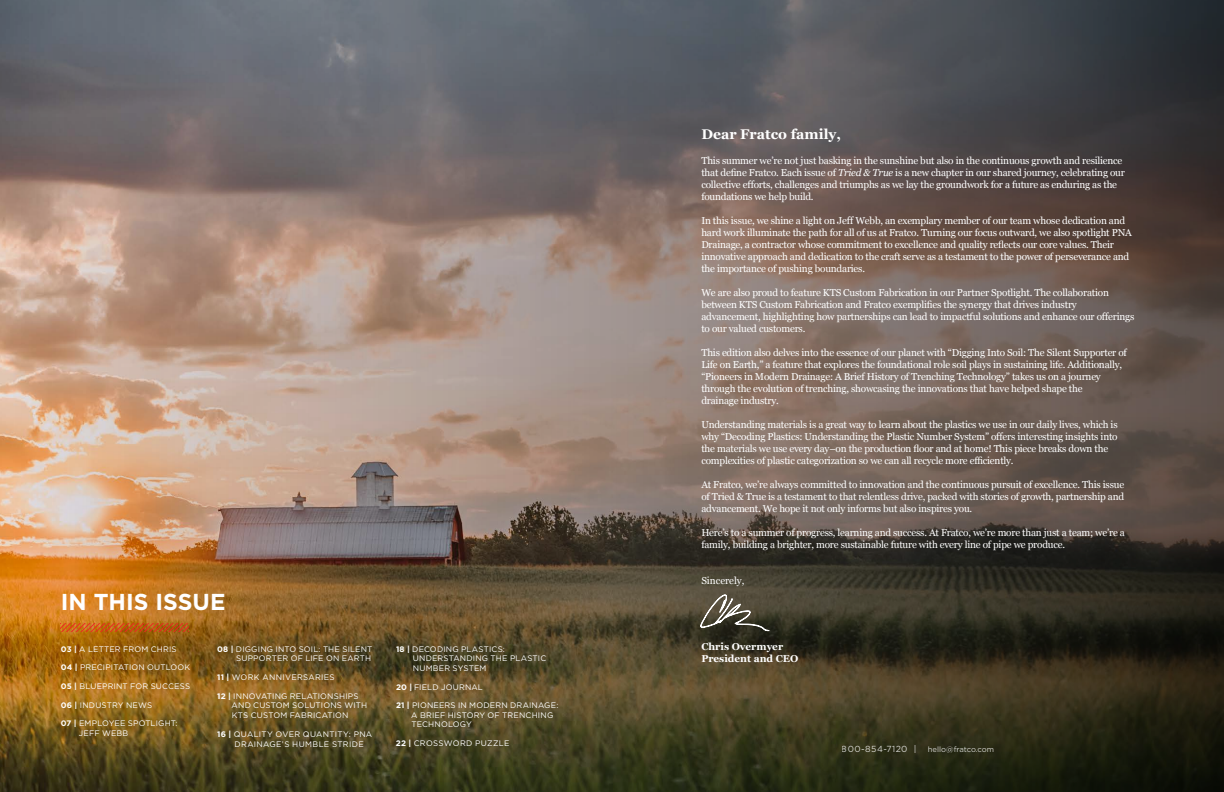
<style>
.page{position:relative;width:1224px;height:792px;background:#fff}
.page>*{position:absolute;margin:0;border:0;box-sizing:border-box;transform-origin:0 0}
.t1{font:700 23px "Gotham";color:#fff}
.t2{font:700 14px "Georgia";color:#fff}
.t3{font:10px/12px "Georgia";letter-spacing:-.02em;color:#fff}
.t4{font:700 10px "Georgia";color:#fff}
.t5{font:10px "Georgia";color:#fff}
.t6{font:8.8px "Gotham";letter-spacing:.05em;color:#fff}
.t7{font:8px/9.6px "Gotham";letter-spacing:.025em;color:#fff;text-align:right}
.t8{font:8px "Gotham";letter-spacing:.045em;color:#fff}
.t9{font:7.7px "Gotham";color:#fff}
.s1{font-weight:700}
.s2{font-style:italic}
</style>
<div class="page">
<img style="left:0;top:0;width:1224px;height:792px">
<svg style="left:61px;top:624px;width:128px;height:8px"></svg>
<svg style="left:700px;top:594px;width:70px;height:37px;background:#615d4e"></svg>
<p class="t1" style="left:61px;top:586px;width:166px">IN THIS ISSUE</p>
<p class="t7" style="left:61px;top:644px;width:117px"><span class="s1">03 |</span> A LETTER FROM CHRIS</p>
<p class="t7" style="left:61px;top:663px;width:131px"><span class="s1">04 |</span> PRECIPITATION OUTLOOK</p>
<p class="t7" style="left:61px;top:681px;width:131px"><span class="s1">05 |</span> BLUEPRINT FOR SUCCESS</p>
<p class="t7" style="left:61px;top:700px;width:93px"><span class="s1">06 |</span> INDUSTRY NEWS</p>
<p class="t7" style="left:61px;top:718px;width:118px"><span class="s1">07 |</span> EMPLOYEE SPOTLIGHT:</p>
<p class="t7" style="left:79px;top:728px;width:51px">JEFF WEBB</p>
<p class="t7" style="left:217px;top:644px;width:157px"><span class="s1">08 |</span> DIGGING INTO SOIL: THE SILENT<br>SUPPORTER OF LIFE ON EARTH</p>
<p class="t7" style="left:217px;top:672px;width:119px"><span class="s1">11 |</span> WORK ANNIVERSARIES</p>
<p class="t7" style="left:217px;top:691px;width:143px"><span class="s1">12 |</span> INNOVATING RELATIONSHIPS</p>
<p class="t7" style="left:232px;top:700px;width:137px">AND CUSTOM SOLUTIONS WITH</p>
<p class="t7" style="left:232px;top:710px;width:118px">KTS CUSTOM FABRICATION</p>
<p class="t7" style="left:217px;top:729px;width:157px"><span class="s1">16 |</span> QUALITY OVER QUANTITY: PNA</p>
<p class="t8" style="left:235px;top:739px;width:131px">DRAINAGE’S HUMBLE STRIDE</p>
<p class="t7" style="left:396px;top:644px;width:110px"><span class="s1">18 |</span> DECODING PLASTICS:</p>
<p class="t7" style="left:413px;top:654px;width:135px">UNDERSTANDING THE PLASTIC</p>
<p class="t7" style="left:413px;top:663px;width:75px">NUMBER SYSTEM</p>
<p class="t7" style="left:396px;top:682px;width:88px"><span class="s1">20 |</span> FIELD JOURNAL</p>
<p class="t7" style="left:396px;top:700px;width:164px"><span class="s1">21 |</span> PIONEERS IN MODERN DRAINAGE:</p>
<p class="t7" style="left:411px;top:710px;width:144px">A BRIEF HISTORY OF TRENCHING</p>
<p class="t7" style="left:411px;top:720px;width:62px">TECHNOLOGY</p>
<p class="t7" style="left:396px;top:738px;width:115px"><span class="s1">22 |</span> CROSSWORD PUZZLE</p>
<p class="t2" style="left:701px;top:124px;width:141px">Dear Fratco family,</p>
<p class="t3" style="left:701px;top:154px;width:425px">This summer we’re not just basking in the sunshine but also in the continuous growth and resilience that define Fratco. Each issue of <span class="s2">Tried &amp; True</span> is a new chapter in our shared journey, celebrating our collective efforts, challenges and triumphs as we lay the groundwork for a future as enduring as the foundations we help build.</p>
<p class="t3" style="left:701px;top:214px;width:432px">In this issue, we shine a light on Jeff Webb, an exemplary member of our team whose dedication and hard work illuminate the path for all of us at Fratco. Turning our focus outward, we also spotlight PNA Drainage, a contractor whose commitment to excellence and quality reflects our core values. Their innovative approach and dedication to the craft serve as a testament to the power of perseverance and the importance of pushing boundaries.</p>
<p class="t3" style="left:701px;top:286px;width:434px">We are also proud to feature KTS Custom Fabrication in our Partner Spotlight. The collaboration between KTS Custom Fabrication and Fratco exemplifies the synergy that drives industry advancement, highlighting how partnerships can lead to impactful solutions and enhance our offerings to our valued customers.</p>
<p class="t3" style="left:701px;top:346px;width:427px">This edition also delves into the essence of our planet with “Digging Into Soil: The Silent Supporter of Life on Earth,” a feature that explores the foundational role soil plays in sustaining life. Additionally, “Pioneers in Modern Drainage: A Brief History of Trenching Technology” takes us on a journey through the evolution of trenching, showcasing the innovations that have helped shape the</p>
<p class="t3" style="left:701px;top:394px;width:79px">drainage industry.</p>
<p class="t3" style="left:701px;top:418px;width:418px">Understanding materials is a great way to learn about the plastics we use in our daily lives, which is why “Decoding Plastics: Understanding the Plastic Number System” offers interesting insights into the materials we use every day–on the production floor and at home! This piece breaks down the complexities of plastic categorization so we can all recycle more efficiently.</p>
<p class="t3" style="left:701px;top:478px;width:424px;text-align:justify">At Fratco, we’re always committed to innovation and the continuous pursuit of excellence. This issue of Tried &amp; True is a testament to that relentless drive, packed with stories of growth, partnership and advancement. We hope it not only informs but also inspires you.</p>
<p class="t3" style="left:701px;top:526px;width:425px">Here’s to a summer of progress, learning and success. At Fratco, we’re more than just a team; we’re a family, building a brighter, more sustainable future with every line of pipe we produce.</p>
<p class="t5" style="left:701px;top:573px;width:45px">Sincerely,</p>
<p class="t4" style="left:701px;top:639px;width:83px">Chris Overmyer</p>
<p class="t4" style="left:701px;top:651px;width:98px">President and CEO</p>
<p class="t6" style="left:842px;top:744px;width:76px">800-854-7120 |</p>
<p class="t9" style="left:928px;top:745px;width:68px">hello@fratco.com</p>
</div>
